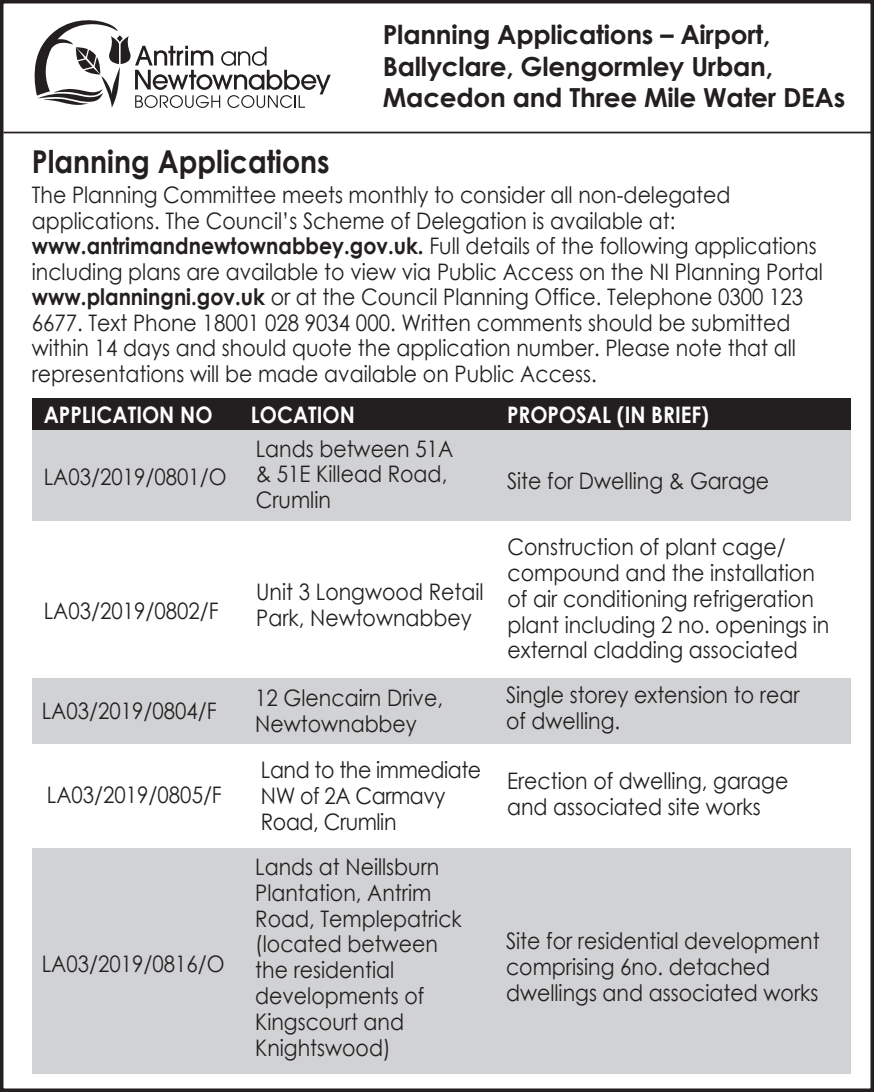
<style>
.page{position:relative;width:874px;height:1092px;background:#fff}
.page>*{position:absolute;margin:0;border:0;box-sizing:border-box;transform-origin:0 0}
.t1{font:700 31.5px "Century Gothic";color:#231f20;scale:.9 1}
.t2{font:700 26.25px/31.5px "Century Gothic";letter-spacing:-.01em;color:#231f20}
.t3{font:22.75px/25.9px "Century Gothic";color:#231f20;scale:.9 1}
.t4{font:22.75px/25.9px "Century Gothic";letter-spacing:-.02em;color:#231f20;scale:.9 1}
.t5{font:700 22.75px "Century Gothic";color:#fff;scale:.9 1}
.s1{font-weight:700}
</style>
<div class="page">
<div style="left:0;top:0;width:873px;height:1091px;border:4px solid #231f20"></div>
<hr style="left:4px;top:132px;width:869px;height:1px;background:#231f20">
<svg style="left:34px;top:20px;width:296px;height:88px"></svg>
<div style="left:32px;top:398px;width:818px;height:32px;background:#231f20"></div>
<div style="left:32px;top:430px;width:818px;height:90px;background:#d1d2d4"></div>
<div style="left:32px;top:679px;width:818px;height:65px;background:#d1d2d4"></div>
<div style="left:32px;top:847px;width:818px;height:226px;background:#d1d2d4"></div>
<p class="t2" style="left:382px;top:18px;width:463px">Planning Applications – Airport,<br>Ballyclare, Glengormley Urban,<br>Macedon and Three Mile Water DEAs</p>
<p class="t1" style="left:32px;top:141px;width:332px">Planning Applications</p>
<p class="t3" style="left:32px;top:182px;width:880px">The Planning Committee meets monthly to consider all non-delegated applications. The Council’s Scheme of Delegation is available at: <span class="s1">www.antrimandnewtownabbey.gov.uk.</span> Full details of the following applications including plans are available to view via Public Access on the NI Planning Portal <span class="s1">www.planningni.gov.uk</span> or at the Council Planning Office. Telephone 0300 123<br>6677. Text Phone 18001 028 9034 000. Written comments should be submitted within 14 days and should quote the application number. Please note that all representations will be made available on Public Access.</p>
<p class="t5" style="left:44px;top:400px;width:189px">APPLICATION NO</p>
<p class="t5" style="left:251px;top:400px;width:117px">LOCATION</p>
<p class="t5" style="left:506px;top:400px;width:226px">PROPOSAL (IN BRIEF)</p>
<p class="t3" style="left:44px;top:463px;width:204px">LA03/2019/0801/O</p>
<p class="t3" style="left:44px;top:597px;width:196px">LA03/2019/0802/F</p>
<p class="t3" style="left:42px;top:697px;width:196px">LA03/2019/0804/F</p>
<p class="t3" style="left:47px;top:781px;width:196px">LA03/2019/0805/F</p>
<p class="t3" style="left:42px;top:950px;width:204px">LA03/2019/0816/O</p>
<p class="t3" style="left:255px;top:435px;width:221px">Lands between 51A &amp; 51E Killead Road,<br>Crumlin</p>
<p class="t3" style="left:256px;top:578px;width:254px">Unit 3 Longwood Retail<br>Park, Newtownabbey</p>
<p class="t3" style="left:506px;top:467px;width:293px">Site for Dwelling &amp; Garage</p>
<p class="t3" style="left:507px;top:533px;width:359px">Construction of plant cage/ compound and the installation of air conditioning refrigeration plant including 2 no. openings in external cladding associated</p>
<p class="t3" style="left:255px;top:684px;width:210px">12 Glencairn Drive,<br>Newtownabbey</p>
<p class="t3" style="left:505px;top:682px;width:327px">Single storey extension to rear of dwelling.</p>
<p class="t4" style="left:261px;top:756px;width:246px">Land to the immediate<br>NW of 2A Carmavy<br>Road, Crumlin</p>
<p class="t3" style="left:506px;top:767px;width:314px">Erection of dwelling, garage and associated site works</p>
<p class="t3" style="left:255px;top:853px;width:231px">Lands at Neillsburn<br>Plantation, Antrim<br>Road, Templepatrick (located between the residential developments of<br>Kingscourt and<br>Knightswood)</p>
<p class="t3" style="left:505px;top:927px;width:350px">Site for residential development comprising 6no. detached dwellings and associated works</p>
</div>
